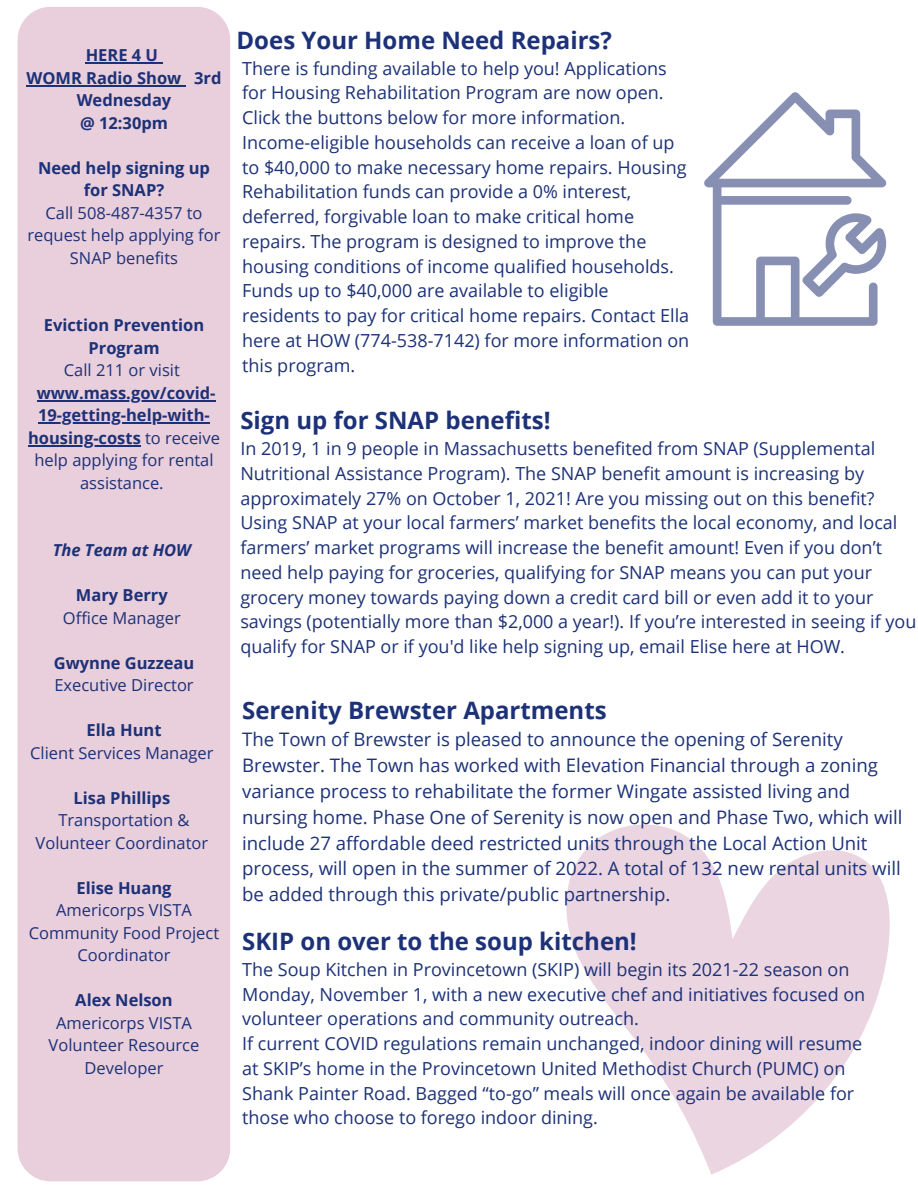
<style>
.page{position:relative;width:918px;height:1188px;background:#fff}
.page>*{position:absolute;margin:0;border:0;box-sizing:border-box;transform-origin:0 0}
.t1{font:700 24px "Open Sans";color:#1c3177}
.t2{font:18.6px/25.8px "Open Sans";color:#1c3177}
.t3{font:18px/24.8px "Open Sans";color:#1c3177}
.t4{font:16.5px/22.5px "Open Sans";color:#1c3177;text-align:center}
.t5{font:700 16.5px/22.5px "Open Sans";color:#1c3177;text-align:center}
.t6{font:italic 700 16.5px "Open Sans";color:#1c3177}
.s1{font-weight:400}
.s2{font-weight:700}
</style>
<div class="page">
<div style="left:18px;top:7px;width:212px;height:1174px;background:#e9cedc;border-radius:33px"></div>
<svg style="left:566px;top:824px;width:324px;height:351px;fill:#ebd5e1"></svg>
<svg style="left:704px;top:92px;width:183px;height:234px"></svg>
<hr style="left:86px;top:62px;width:72px;height:2px;background:#1c3177">
<hr style="left:27px;top:85px;width:154px;height:1px;background:#1c3177">
<hr style="left:37px;top:400px;width:179px;height:1px;background:#1c3177">
<hr style="left:38px;top:422px;width:172px;height:2px;background:#1c3177">
<hr style="left:28px;top:445px;width:113px;height:1px;background:#1c3177">
<p class="t5" style="left:86px;top:44px;width:74px">HERE 4 U</p>
<p class="t5" style="left:27px;top:66px;width:196px">WOMR Radio Show 3rd<br>Wednesday</p>
<p class="t5" style="left:80px;top:111px;width:90px">@ 12:30pm</p>
<p class="t5" style="left:38px;top:156px;width:174px">Need help signing up for SNAP?</p>
<p class="t4" style="left:27px;top:201px;width:195px">Call 508-487-4357 to request help applying for<br>SNAP benefits</p>
<p class="t5" style="left:44px;top:314px;width:162px">Eviction Prevention<br>Program</p>
<p class="t4" style="left:64px;top:359px;width:118px">Call 211 or visit</p>
<p class="t5" style="left:28px;top:381px;width:193px">www.mass.gov/covid-<br>19-getting-help-with&shy;housing-costs <span class="s1">to receive help applying for rental assistance.</span></p>
<p class="t6" style="left:53px;top:539px;width:140px">The Team at HOW</p>
<p class="t5" style="left:76px;top:584px;width:93px">Mary Berry</p>
<p class="t4" style="left:63px;top:606px;width:119px">Office Manager</p>
<p class="t4" style="left:54px;top:651px;width:142px;text-align:left"><span class="s2">Gwynne Guzzeau<br></span>Executive Director</p>
<p class="t5" style="left:87px;top:719px;width:76px">Ella Hunt</p>
<p class="t4" style="left:30px;top:741px;width:185px">Client Services Manager</p>
<p class="t5" style="left:74px;top:786px;width:98px">Lisa Phillips</p>
<p class="t4" style="left:36px;top:809px;width:174px">Transportation &amp;<br>Volunteer Coordinator</p>
<p class="t5" style="left:76px;top:876px;width:97px">Elise Huang</p>
<p class="t4" style="left:56px;top:899px;width:137px">Americorps VISTA</p>
<p class="t4" style="left:29px;top:921px;width:192px">Community Food Project<br>Coordinator</p>
<p class="t5" style="left:75px;top:989px;width:99px">Alex Nelson</p>
<p class="t4" style="left:56px;top:1011px;width:137px">Americorps VISTA</p>
<p class="t4" style="left:49px;top:1034px;width:152px">Volunteer Resource<br>Developer</p>
<p class="t1" style="left:237px;top:23px;width:377px">Does Your Home Need Repairs?</p>
<p class="t3" style="left:242px;top:55px;width:449px">There is funding available to help you! Applications for Housing Rehabilitation Program are now open.<br>Click the buttons below for more information.<br>Income-eligible households can receive a loan of up to $40,000 to make necessary home repairs. Housing Rehabilitation funds can provide a 0% interest, deferred, forgivable loan to make critical home repairs. The program is designed to improve the housing conditions of income qualified households.<br>Funds up to $40,000 are available to eligible residents to pay for critical home repairs. Contact Ella here at HOW (774-538-7142) for more information on this program.</p>
<p class="t1" style="left:240px;top:404px;width:312px">Sign up for SNAP benefits!</p>
<p class="t3" style="left:240px;top:436px;width:678px">In 2019, 1 in 9 people in Massachusetts benefited from SNAP (Supplemental Nutritional Assistance Program). The SNAP benefit amount is increasing by approximately 27% on October 1, 2021! Are you missing out on this benefit?<br>Using SNAP at your local farmers’ market benefits the local economy, and local farmers’ market programs will increase the benefit amount! Even if you don’t need help paying for groceries, qualifying for SNAP means you can put your grocery money towards paying down a credit card bill or even add it to your savings (potentially more than $2,000 a year!). If you’re interested in seeing if you qualify for SNAP or if you'd like help signing up, email Elise here at HOW.</p>
<p class="t1" style="left:242px;top:693px;width:366px">Serenity Brewster Apartments</p>
<p class="t2" style="left:242px;top:726px;width:662px">The Town of Brewster is pleased to announce the opening of Serenity Brewster. The Town has worked with Elevation Financial through a zoning variance process to rehabilitate the former Wingate assisted living and nursing home. Phase One of Serenity is now open and Phase Two, which will include 27 affordable deed restricted units through the Local Action Unit process, will open in the summer of 2022. A total of 132 new rental units will be added through this private/public partnership.</p>
<p class="t1" style="left:242px;top:924px;width:396px">SKIP on over to the soup kitchen!</p>
<p class="t3" style="left:242px;top:957px;width:625px">The Soup Kitchen in Provincetown (SKIP) will begin its 2021-22 season on<br>Monday, November 1, with a new executive chef and initiatives focused on volunteer operations and community outreach.</p>
<p class="t3" style="left:242px;top:1031px;width:622px">If current COVID regulations remain unchanged, indoor dining will resume at SKIP’s home in the Provincetown United Methodist Church (PUMC) on Shank Painter Road. Bagged “to-go” meals will once again be available for those who choose to forego indoor dining.</p>
</div>
